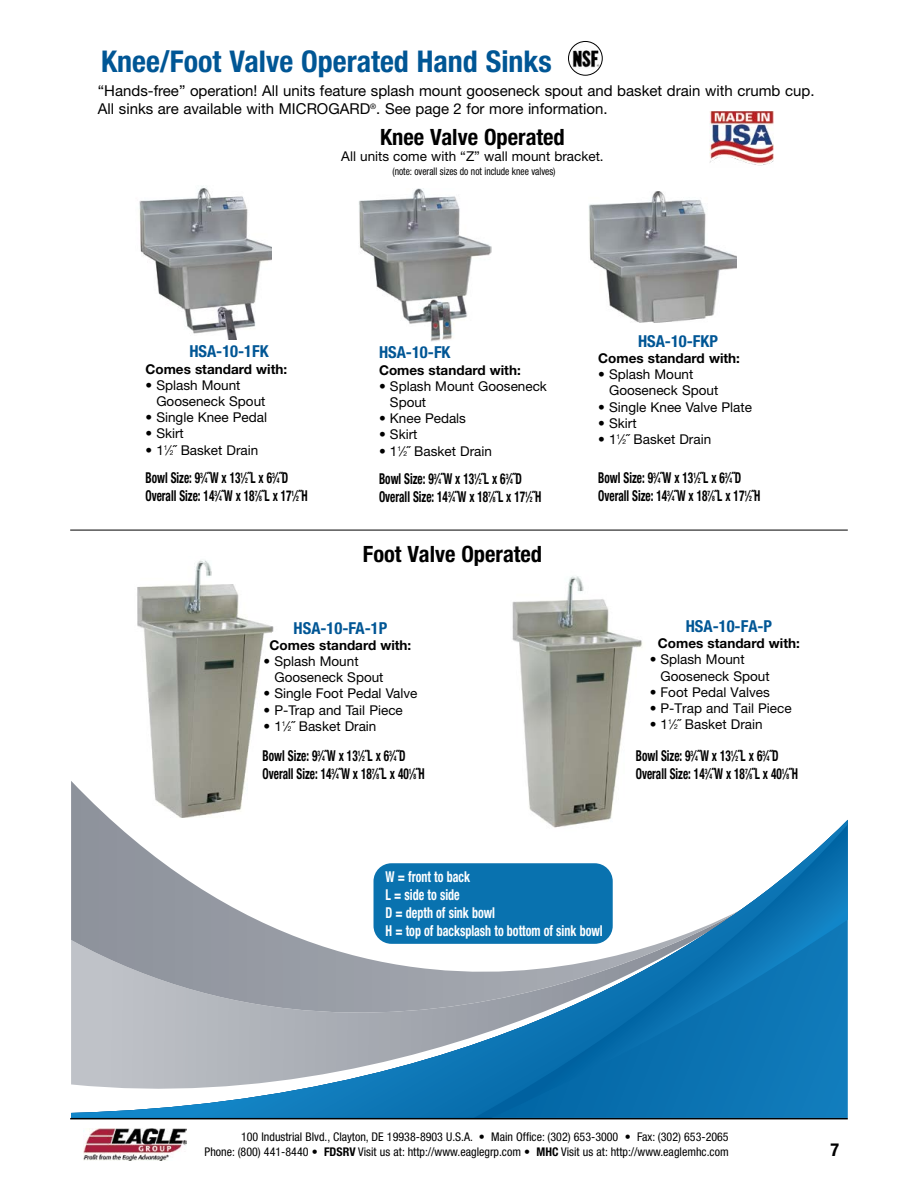
<style>
.page{position:relative;width:918px;height:1188px;background:#fff}
.page>*{position:absolute;margin:0;border:0;box-sizing:border-box;transform-origin:0 0}
.t1{font:700 condensed 30px "Helvetica Neue LT Pro";color:#005695}
.t2{font:700 condensed 22.5px "Helvetica Neue LT Pro";color:#000}
.t3{font:700 condensed 18px "Helvetica Neue LT Pro";color:#000}
.t4{font:700 condensed 16.5px "Helvetica Neue LT Pro";color:#005695}
.t5{font:700 condensed 15px/18px "Helvetica Neue LT Pro";color:#000;scale:.75 1}
.t6{font:15px/18px "Helvetica Neue LT Pro";color:#000}
.t7{font:700 condensed 15px/18px "Helvetica Neue LT Pro";color:#fff;scale:.8 1}
.t8{font:13.5px/16.2px "Helvetica Neue LT Pro";color:#000}
.t9{font:700 13.5px "Helvetica Neue LT Pro";color:#000}
.t10{font:condensed 12px/15px "Helvetica Neue LT Pro";color:#000;text-align:right}
.t11{font:condensed 10.5px "Helvetica Neue LT Pro";color:#000;scale:.9 1}
.s1{font-size:6.75px}
.s2{font-size:7.5px}
.s3{font-weight:700}
</style>
<div class="page">
<svg style="left:71px;top:781px;width:687px;height:339px"></svg>
<svg style="left:71px;top:820px;width:777px;height:298px"></svg>
<div style="left:483px;top:533px;width:163px;height:299px;background:#fff"></div>
<img style="left:512px;top:576px;width:131px;height:252px">
<img style="left:589px;top:191px;width:148px;height:131px">
<img style="left:129px;top:560px;width:149px;height:259px">
<hr style="left:70px;top:1118px;width:778px;height:1px;background:#000">
<img style="left:84px;top:1129px;width:102px;height:32px">
<img style="left:359px;top:188px;width:132px;height:153px">
<img style="left:139px;top:186px;width:133px;height:153px">
<hr style="left:70px;top:530px;width:778px;height:1px;background:#000">
<div style="left:374px;top:863px;width:239px;height:81px;background:#0972af;border-radius:18px"></div>
<img style="left:709px;top:111px;width:64px;height:55px">
<img style="left:569px;top:41px;width:33px;height:34px;border-radius:17px">
<div style="left:568px;top:41px;width:35px;height:35px;border:1px solid #000;border-radius:50%"></div>
<h1 class="t1" style="left:101px;top:43px;width:452px">Knee/Foot Valve Operated Hand Sinks</h1>
<p class="t6" style="left:98px;top:81px;width:718px">“Hands-free” operation! All units feature splash mount gooseneck spout and basket drain with crumb cup.<br>All sinks are available with MICROGARD<sup>®</sup>. See page 2 for more information.</p>
<h2 class="t2" style="left:380px;top:123px;width:186px">Knee Valve Operated</h2>
<p class="t8" style="left:341px;top:148px;width:264px">All units come with “Z” wall mount bracket.</p>
<p class="t11" style="left:392px;top:165px;width:183px">(note: overall sizes do not include knee valves)</p>
<p class="t4" style="left:189px;top:342px;width:81px">HSA-10-1FK</p>
<p class="t9" style="left:145px;top:361px;width:143px">Comes standard with:</p>
<p class="t8" style="left:156px;top:377px;width:111px;text-indent:-11px">• Splash Mount<br>Gooseneck Spout</p>
<p class="t8" style="left:145px;top:409px;width:123px">• Single Knee Pedal</p>
<p class="t8" style="left:145px;top:425px;width:40px">• Skirt</p>
<p class="t8" style="left:145px;top:441px;width:114px">• 1<sup>1</sup>⁄<span class="s1">2</span>˝ Basket Drain</p>
<p class="t5" style="left:145px;top:469px;width:218px">Bowl Size: 9<sup>3</sup>⁄<span class="s2">4</span>˝W x 13<sup>1</sup>⁄<span class="s2">2</span>˝L x 6<sup>3</sup>⁄<span class="s2">4</span>˝D<br>Overall Size: 14<sup>3</sup>⁄<span class="s2">4</span>˝W x 18<sup>7</sup>⁄<span class="s2">8</span>˝L x 17<sup>1</sup>⁄<span class="s2">2</span>˝H</p>
<p class="t4" style="left:379px;top:343px;width:73px">HSA-10-FK</p>
<p class="t9" style="left:379px;top:361px;width:143px">Comes standard with:</p>
<p class="t8" style="left:390px;top:378px;width:159px;text-indent:-11px">• Splash Mount Gooseneck<br>Spout</p>
<p class="t8" style="left:379px;top:410px;width:89px">• Knee Pedals</p>
<p class="t8" style="left:379px;top:426px;width:40px">• Skirt</p>
<p class="t8" style="left:379px;top:442px;width:114px">• 1<sup>1</sup>⁄<span class="s1">2</span>˝ Basket Drain</p>
<p class="t4" style="left:638px;top:331px;width:82px">HSA-10-FKP</p>
<p class="t9" style="left:598px;top:350px;width:143px">Comes standard with:</p>
<p class="t8" style="left:609px;top:366px;width:111px;text-indent:-11px">• Splash Mount<br>Gooseneck Spout</p>
<p class="t8" style="left:598px;top:398px;width:155px">• Single Knee Valve Plate</p>
<p class="t8" style="left:598px;top:415px;width:40px">• Skirt</p>
<p class="t8" style="left:598px;top:431px;width:114px">• 1<sup>1</sup>⁄<span class="s1">2</span>˝ Basket Drain</p>
<p class="t5" style="left:379px;top:470px;width:218px">Bowl Size: 9<sup>3</sup>⁄<span class="s2">4</span>˝W x 13<sup>1</sup>⁄<span class="s2">2</span>˝L x 6<sup>3</sup>⁄<span class="s2">4</span>˝D<br>Overall Size: 14<sup>3</sup>⁄<span class="s2">4</span>˝W x 18<sup>7</sup>⁄<span class="s2">8</span>˝L x 17<sup>1</sup>⁄<span class="s2">2</span>˝H</p>
<p class="t5" style="left:598px;top:469px;width:218px">Bowl Size: 9<sup>3</sup>⁄<span class="s2">4</span>˝W x 13<sup>1</sup>⁄<span class="s2">2</span>˝L x 6<sup>3</sup>⁄<span class="s2">4</span>˝D<br>Overall Size: 14<sup>3</sup>⁄<span class="s2">4</span>˝W x 18<sup>7</sup>⁄<span class="s2">8</span>˝L x 17<sup>1</sup>⁄<span class="s2">2</span>˝H</p>
<h2 class="t2" style="left:363px;top:540px;width:181px">Foot Valve Operated</h2>
<p class="t4" style="left:294px;top:618px;width:95px">HSA-10-FA-1P</p>
<p class="t9" style="left:270px;top:637px;width:143px">Comes standard with:</p>
<p class="t8" style="left:274px;top:653px;width:111px;text-indent:-11px">• Splash Mount<br>Gooseneck Spout</p>
<p class="t8" style="left:264px;top:685px;width:155px">• Single Foot Pedal Valve</p>
<p class="t8" style="left:264px;top:701px;width:141px">• P-Trap and Tail Piece</p>
<p class="t8" style="left:264px;top:718px;width:114px">• 1<sup>1</sup>⁄<span class="s1">2</span>˝ Basket Drain</p>
<p class="t4" style="left:686px;top:616px;width:88px">HSA-10-FA-P</p>
<p class="t9" style="left:658px;top:635px;width:143px">Comes standard with:</p>
<p class="t8" style="left:661px;top:651px;width:111px;text-indent:-11px">• Splash Mount<br>Gooseneck Spout</p>
<p class="t8" style="left:650px;top:684px;width:122px">• Foot Pedal Valves</p>
<p class="t8" style="left:650px;top:700px;width:144px">• P-Trap and Tail Piece</p>
<p class="t8" style="left:650px;top:716px;width:114px">• 1<sup>1</sup>⁄<span class="s1">2</span>˝ Basket Drain</p>
<p class="t5" style="left:263px;top:747px;width:218px">Bowl Size: 9<sup>3</sup>⁄<span class="s2">4</span>˝W x 13<sup>1</sup>⁄<span class="s2">2</span>˝L x 6<sup>3</sup>⁄<span class="s2">4</span>˝D<br>Overall Size: 14<sup>3</sup>⁄<span class="s2">4</span>˝W x 18<sup>7</sup>⁄<span class="s2">8</span>˝L x 40<sup>1</sup>⁄<span class="s2">8</span>˝H</p>
<p class="t5" style="left:636px;top:747px;width:218px">Bowl Size: 9<sup>3</sup>⁄<span class="s2">4</span>˝W x 13<sup>1</sup>⁄<span class="s2">2</span>˝L x 6<sup>3</sup>⁄<span class="s2">4</span>˝D<br>Overall Size: 14<sup>3</sup>⁄<span class="s2">4</span>˝W x 18<sup>7</sup>⁄<span class="s2">8</span>˝L x 40<sup>1</sup>⁄<span class="s2">8</span>˝H</p>
<p class="t7" style="left:386px;top:868px;width:273px">W = front to back<br>L = side to side<br>D = depth of sink bowl<br>H = top of backsplash to bottom of sink bowl</p>
<p class="t10" style="left:205px;top:1129px;width:526px">100 Industrial Blvd., Clayton, DE 19938-8903 U.S.A. • Main Office: (302) 653-3000 • Fax: (302) 653-2065<br>Phone: (800) 441-8440 • <span class="s3">FDSRV</span> Visit us at: http://www.eaglegrp.com • <span class="s3">MHC</span> Visit us at: http://www.eaglemhc.com</p>
<h3 class="t3" style="left:830px;top:1139px;width:10px">7</h3>
</div>
